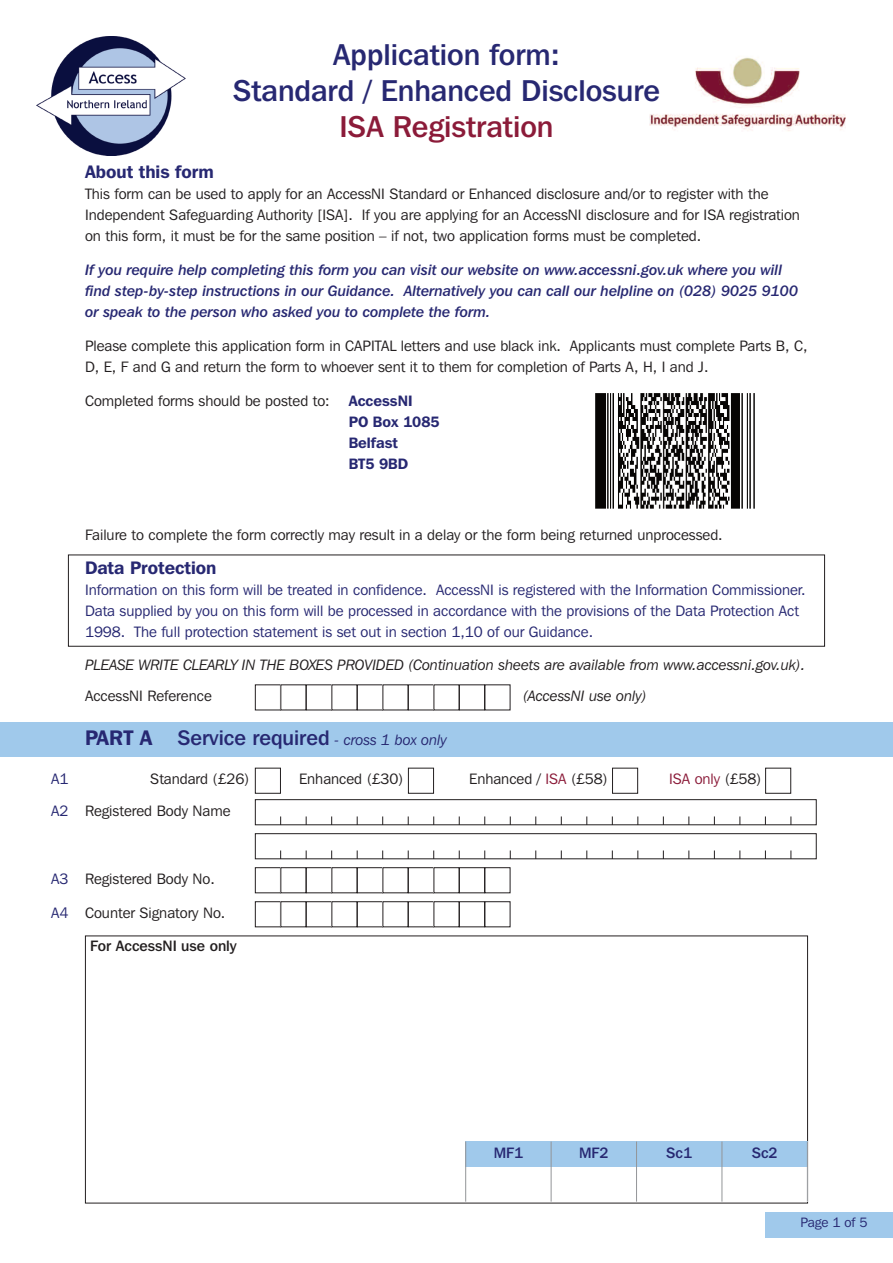
<style>
.page{position:relative;width:893px;height:1263px;background:#fff}
.page>*{position:absolute;margin:0;border:0;box-sizing:border-box;transform-origin:0 0}
.t1{font:500 30px/36px "Franklin Gothic IT Cby BT";color:#272872;text-align:center}
.t2{font:500 30px "Franklin Gothic IT Cby BT";color:#8b1b39}
.t3{font:500 21px "Franklin Gothic IT Cby BT";color:#272872}
.t4{font:600 18px "Franklin Gothic IT Cby BT";color:#272872}
.t5{font:15px/21px "Franklin Gothic IT Cby BT";color:#231f20}
.t6{font:15px/21px "Franklin Gothic IT Cby BT";color:#272872}
.t7{font:15px/21px "Franklin Gothic IT Cby BT Med Ital";color:#272872}
.t8{font:italic 15px "Franklin Gothic IT Cby BT";color:#231f20}
.t9{font:600 15px/21px "Franklin Gothic IT Cby BT";color:#272872}
.t10{font:500 15px "Franklin Gothic IT Cby BT";color:#231f20}
.t11{font:15px "Franklin Gothic IT Cby BT";color:#8b1b39}
.t12{font:500 15px "Franklin Gothic IT Cby BT";color:#272872}
.t13{font:13.5px "Franklin Gothic IT Cby BT";color:#272872}
.s1{font-weight:600}
.s2{font-weight:400;font-style:italic;font-size:15px}
.s3{color:#8b1b39}
.s4{color:#231f20}
.s5{color:#272872}
</style>
<div class="page">
<div style="left:68px;top:555px;width:757px;height:92px;border:1px solid #231f20"></div>
<img style="left:649px;top:57px;width:197px;height:74px">
<div style="left:255px;top:768px;width:26px;height:25px;border:1px solid #231f20"></div>
<div style="left:408px;top:768px;width:26px;height:25px;border:1px solid #231f20"></div>
<div style="left:612px;top:768px;width:26px;height:25px;border:1px solid #231f20"></div>
<div style="left:765px;top:768px;width:26px;height:25px;border:1px solid #231f20"></div>
<div style="left:0;top:723px;width:893px;height:34px;background:#a0c9eb"></div>
<img style="left:37px;top:36px;width:148px;height:119px">
<div style="left:459px;top:685px;width:26px;height:25px;border:1px solid #231f20"></div>
<div style="left:255px;top:799px;width:561px;height:26px;border:1px solid #231f20"></div>
<div style="left:255px;top:833px;width:561px;height:26px;border:1px solid #231f20"></div>
<div style="left:255px;top:867px;width:26px;height:26px;border:1px solid #231f20"></div>
<div style="left:306px;top:867px;width:26px;height:26px;border:1px solid #231f20"></div>
<div style="left:357px;top:867px;width:26px;height:26px;border:1px solid #231f20"></div>
<div style="left:408px;top:867px;width:26px;height:26px;border:1px solid #231f20"></div>
<div style="left:459px;top:867px;width:26px;height:26px;border:1px solid #231f20"></div>
<div style="left:255px;top:901px;width:26px;height:26px;border:1px solid #231f20"></div>
<div style="left:306px;top:901px;width:26px;height:26px;border:1px solid #231f20"></div>
<div style="left:357px;top:901px;width:26px;height:26px;border:1px solid #231f20"></div>
<div style="left:408px;top:901px;width:26px;height:26px;border:1px solid #231f20"></div>
<div style="left:459px;top:901px;width:26px;height:26px;border:1px solid #231f20"></div>
<div style="left:765px;top:1212px;width:128px;height:25px;background:#a0c9eb"></div>
<div style="left:465px;top:1141px;width:86px;height:26px;background:#a0c9eb"></div>
<div style="left:551px;top:1141px;width:85px;height:26px;background:#a0c9eb"></div>
<div style="left:636px;top:1141px;width:86px;height:26px;background:#a0c9eb"></div>
<div style="left:722px;top:1141px;width:85px;height:26px;background:#a0c9eb"></div>
<hr style="left:465px;top:1141px;width:1px;height:60px;background:#939598">
<hr style="left:551px;top:1141px;width:1px;height:60px;background:#939598">
<hr style="left:636px;top:1141px;width:1px;height:60px;background:#939598">
<hr style="left:722px;top:1141px;width:1px;height:60px;background:#939598">
<hr style="left:807px;top:1141px;width:1px;height:60px;background:#939598">
<img style="left:595px;top:393px;width:160px;height:116px">
<h1 class="t1" style="left:233px;top:40px;width:429px">Application form:<br>Standard / Enhanced Disclosure</h1>
<h1 class="t2" style="left:339px;top:116px;width:216px">ISA Registration</h1>
<p class="t4" style="left:85px;top:166px;width:130px">About this form</p>
<p class="t5" style="left:85px;top:185px;width:716px">This form can be used to apply for an AccessNI Standard or Enhanced disclosure and/or to register with the<br>Independent Safeguarding Authority [ISA]. If you are applying for an AccessNI disclosure and for ISA registration on this form, it must be for the same position – if not, two application forms must be completed.</p>
<p class="t7" style="left:85px;top:261px;width:714px">If you require help completing this form you can visit our website on www.accessni.gov.uk where you will find step-by-step instructions in our Guidance. Alternatively you can call our helpline on (028) 9025 9100 or speak to the person who asked you to complete the form.</p>
<p class="t5" style="left:85px;top:336px;width:724px">Please complete this application form in CAPITAL letters and use black ink. Applicants must complete Parts B, C,<br>D, E, F and G and return the form to whoever sent it to them for completion of Parts A, H, I and J.</p>
<p class="t5" style="left:85px;top:391px;width:246px">Completed forms should be posted to:</p>
<p class="t9" style="left:349px;top:391px;width:92px">AccessNI<br>PO Box 1085<br>Belfast<br>BT5 9BD</p>
<p class="t5" style="left:85px;top:525px;width:639px">Failure to complete the form correctly may result in a delay or the form being returned unprocessed.</p>
<p class="t4" style="left:85px;top:561px;width:133px">Data Protection</p>
<p class="t6" style="left:85px;top:580px;width:722px">Information on this form will be treated in confidence. AccessNI is registered with the Information Commissioner.<br>Data supplied by you on this form will be processed in accordance with the provisions of the Data Protection Act<br>1998. The full protection statement is set out in section 1,10 of our Guidance.</p>
<p class="t8" style="left:85px;top:660px;width:722px">PLEASE WRITE CLEARLY IN THE BOXES PROVIDED (Continuation sheets are available from www.accessni.gov.uk).</p>
<p class="t5" style="left:85px;top:687px;width:128px">AccessNI Reference</p>
<p class="t8" style="left:523px;top:691px;width:125px">(AccessNI use only)</p>
<h2 class="t3" style="left:85px;top:731px;width:363px"><span class="s1">PART A</span> Service required <span class="s2">- cross 1 box only</span></h2>
<p class="t6" style="left:51px;top:770px;width:19px">A1</p>
<p class="t5" style="left:150px;top:770px;width:100px">Standard (£26)</p>
<p class="t5" style="left:299px;top:770px;width:106px">Enhanced (£30)</p>
<p class="t5" style="left:469px;top:770px;width:140px">Enhanced / <span class="s3">ISA</span> (£58)</p>
<p class="t11" style="left:669px;top:774px;width:94px">ISA only <span class="s4">(£58)</span></p>
<p class="t5" style="left:51px;top:802px;width:181px"><span class="s5">A2</span> Registered Body Name</p>
<p class="t5" style="left:51px;top:870px;width:165px"><span class="s5">A3</span> Registered Body No.</p>
<p class="t5" style="left:51px;top:904px;width:176px"><span class="s5">A4</span> Counter Signatory No.</p>
<p class="t10" style="left:90px;top:941px;width:148px">For AccessNI use only</p>
<p class="t12" style="left:494px;top:1148px;width:31px">MF1</p>
<p class="t12" style="left:579px;top:1148px;width:31px">MF2</p>
<p class="t12" style="left:666px;top:1148px;width:27px">Sc1</p>
<p class="t12" style="left:752px;top:1148px;width:27px">Sc2</p>
<p class="t13" style="left:800px;top:1218px;width:69px">Page 1 of 5</p>
</div>
